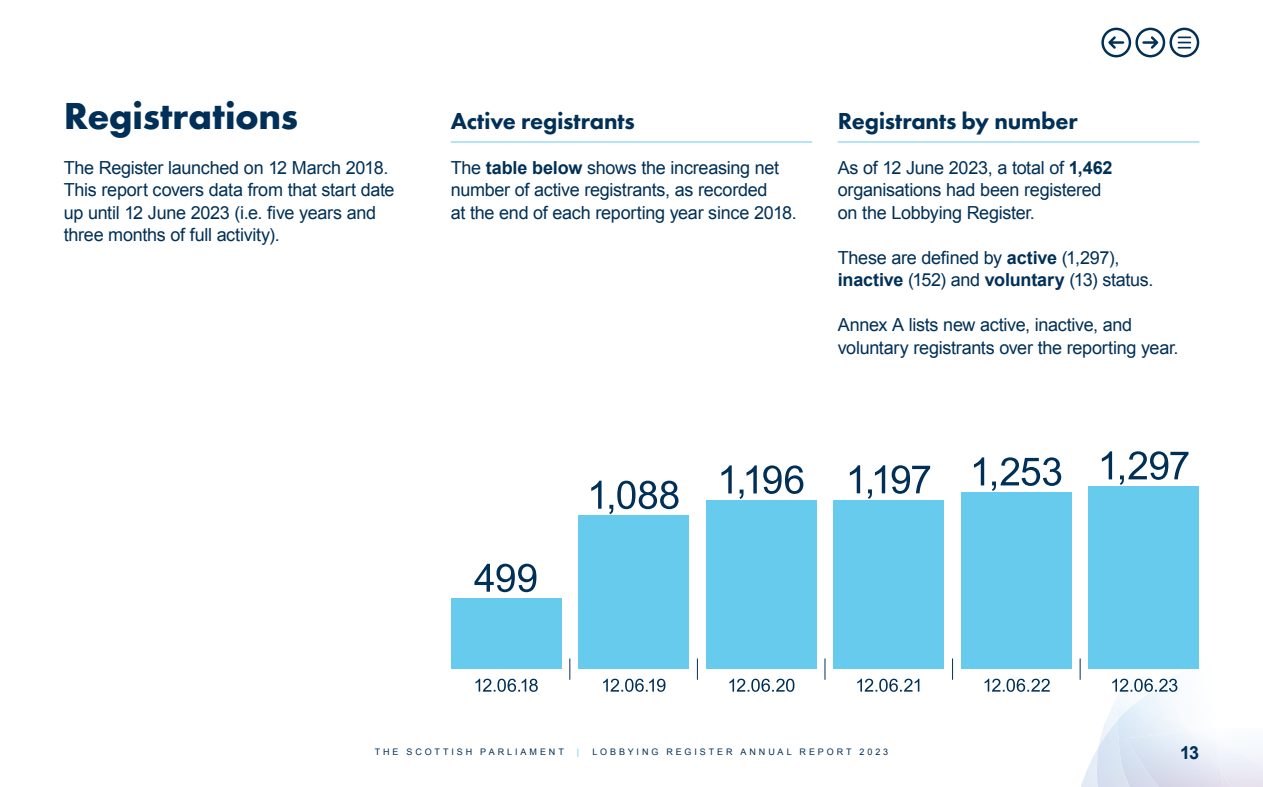
<style>
.page{position:relative;width:1263px;height:787px;background:#fff}
.page>*{position:absolute;margin:0;border:0;box-sizing:border-box;transform-origin:0 0}
.P_-_Body_Text{font:700 39px "Futura PT";letter-spacing:-.01em;color:#003057}
.H3_-_Subheads{font:800 24px "Futura PT";letter-spacing:-.01em;color:#003057}
.P_-_Body_Text-2{font:18px "Arial";letter-spacing:-.015em;color:#003057}
.t1{font:700 18px "Arial";color:#003057}
.t2{font:9px "Arial";letter-spacing:.325em;color:#003057}
.t3{font:9px "Arial";color:#66cbec}
.s1{font-weight:700}
</style>
<div class="page">
<img style="left:1081px;top:654px;width:16px;height:133px">
<img style="left:1097px;top:686px;width:81px;height:101px">
<img style="left:1116px;top:697px;width:18px;height:23px">
<img style="left:1117px;top:704px;width:70px;height:83px">
<img style="left:1125px;top:730px;width:98px;height:57px">
<hr style="left:451px;top:142px;width:361px;height:1px;background:#66cbec">
<hr style="left:838px;top:142px;width:361px;height:1px;background:#66cbec">
<svg style="left:569px;top:658px;width:1px;height:21px"></svg>
<svg style="left:697px;top:658px;width:1px;height:21px"></svg>
<svg style="left:825px;top:658px;width:1px;height:21px"></svg>
<svg style="left:952px;top:658px;width:1px;height:21px"></svg>
<svg style="left:1080px;top:658px;width:1px;height:21px"></svg>
<svg style="left:475px;top:678px;width:63px;height:14px"></svg>
<svg style="left:984px;top:678px;width:66px;height:14px"></svg>
<svg style="left:729px;top:678px;width:65px;height:14px"></svg>
<svg style="left:603px;top:678px;width:62px;height:14px"></svg>
<svg style="left:1112px;top:678px;width:65px;height:19px"></svg>
<svg style="left:857px;top:678px;width:62px;height:14px"></svg>
<svg style="left:974px;top:457px;width:87px;height:34px"></svg>
<svg style="left:850px;top:465px;width:80px;height:34px"></svg>
<svg style="left:721px;top:465px;width:82px;height:34px"></svg>
<svg style="left:591px;top:480px;width:87px;height:34px"></svg>
<svg style="left:474px;top:563px;width:62px;height:29px"></svg>
<svg style="left:1102px;top:451px;width:86px;height:34px"></svg>
<div style="left:1089px;top:486px;width:110px;height:183px;background:#66cbec"></div>
<div style="left:961px;top:492px;width:110px;height:177px;background:#66cbec"></div>
<div style="left:833px;top:500px;width:111px;height:169px;background:#66cbec"></div>
<div style="left:706px;top:500px;width:110px;height:169px;background:#66cbec"></div>
<div style="left:578px;top:516px;width:111px;height:153px;background:#66cbec"></div>
<div style="left:451px;top:598px;width:110px;height:71px;background:#66cbec"></div>
<svg style="left:1101px;top:28px;width:98px;height:29px"></svg>
<p class="P_-_Body_Text" style="left:64px;top:91px;width:236px">Registrations</p>
<p class="P_-_Body_Text-2" style="left:64px;top:156px;width:326px">The Register launched on 12 March 2018.</p>
<p class="P_-_Body_Text-2" style="left:64px;top:178px;width:332px">This report covers data from that start date</p>
<p class="P_-_Body_Text-2" style="left:64px;top:201px;width:314px">up until 12 June 2023 (i.e. five years and</p>
<p class="P_-_Body_Text-2" style="left:64px;top:223px;width:218px">three months of full activity).</p>
<h3 class="H3_-_Subheads" style="left:451px;top:106px;width:186px">Active registrants</h3>
<p class="P_-_Body_Text-2" style="left:451px;top:156px;width:330px">The <span class="s1">table below</span> shows the increasing net</p>
<p class="P_-_Body_Text-2" style="left:451px;top:178px;width:318px">number of active registrants, as recorded</p>
<p class="P_-_Body_Text-2" style="left:451px;top:201px;width:348px">at the end of each reporting year since 2018.</p>
<h3 class="H3_-_Subheads" style="left:838px;top:106px;width:241px">Registrants by number</h3>
<p class="P_-_Body_Text-2" style="left:838px;top:156px;width:276px">As of 12 June 2023, a total of <span class="s1">1,462</span></p>
<p class="P_-_Body_Text-2" style="left:838px;top:178px;width:265px">organisations had been registered</p>
<p class="P_-_Body_Text-2" style="left:838px;top:201px;width:199px">on the Lobbying Register.</p>
<p class="P_-_Body_Text-2" style="left:838px;top:246px;width:283px">These are defined by <span class="s1">active</span> (1,297),</p>
<p class="P_-_Body_Text-2" style="left:838px;top:268px;width:317px"><span class="s1">inactive</span> (152) and <span class="s1">voluntary</span> (13) status.</p>
<p class="P_-_Body_Text-2" style="left:838px;top:313px;width:296px">Annex A lists new active, inactive, and</p>
<p class="P_-_Body_Text-2" style="left:838px;top:336px;width:342px">voluntary registrants over the reporting year.</p>
<p class="t2" style="left:375px;top:746px;width:191px">THE SCOTTISH PARLIAMENT</p>
<p class="t3" style="left:577px;top:746px;width:4px">|</p>
<p class="t2" style="left:592px;top:746px;width:297px">LOBBYING REGISTER ANNUAL REPORT 2023</p>
<p class="t1" style="left:1180px;top:741px;width:21px">13</p>
</div>
